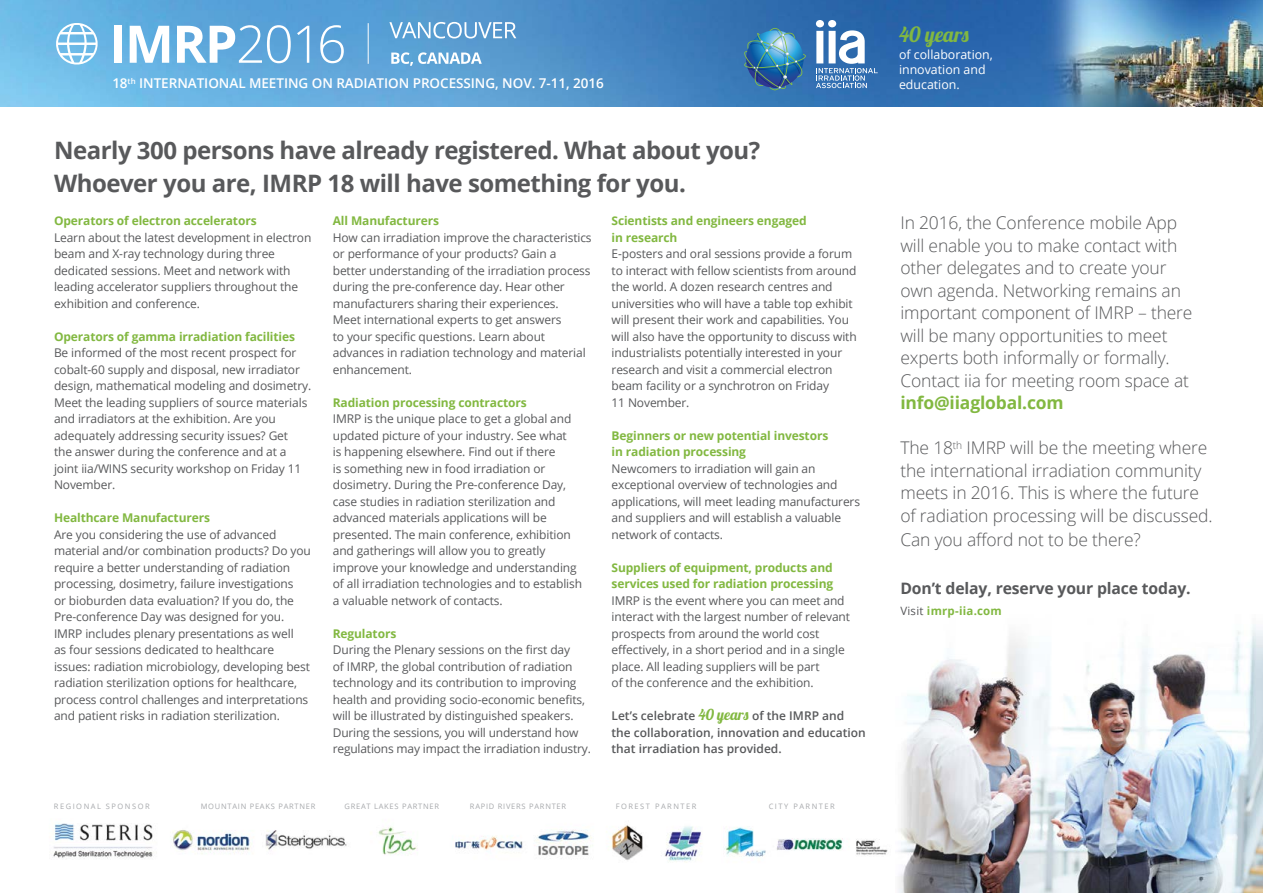
<style>
.page{position:relative;width:1263px;height:893px;background:#fff}
.page>*{position:absolute;margin:0;border:0;box-sizing:border-box;transform-origin:0 0}
.t1{font:700 24px/33px "Open Sans";letter-spacing:-.02em;color:#58595b}
.t2{font:20.85px "Lobster";color:#82b841}
.t3{font:300 17.4px/22.5px "Open Sans";letter-spacing:-.01em;color:#58595b}
.t4{font:700 17.4px "Open Sans";letter-spacing:-.01em;color:#82b841}
.t5{font:700 15.75px "Open Sans";letter-spacing:-.01em;color:#58595b}
.t6{font:600 13.5px "Open Sans";letter-spacing:-.005em;color:#fff}
.t7{font:12.3px/14.9px "Open Sans";color:#fff}
.t8{font:12px/16.5px "Open Sans";letter-spacing:-.01em;color:#58595b}
.t9{font:700 12px/16.5px "Open Sans";letter-spacing:-.01em;color:#82b841}
.t10{font:600 12px/16.5px "Open Sans";color:#58595b}
.t11{font:700 11.55px "Open Sans";letter-spacing:.02em;color:#82b841}
.t12{font:7.5px "Open Sans";letter-spacing:.2em;color:#a7a9ac}
.s1{font-family:"Lobster";font-weight:400;font-size:15px;color:#82b841}
.s2{font-weight:400;color:#58595b}
</style>
<div class="page">
<img style="left:898px;top:624px;width:365px;height:269px">
<img style="left:0;top:0;width:1263px;height:107px">
<div style="left:114px;top:26px;width:8px;height:37px;background:#fff"></div>
<svg style="left:130px;top:26px;width:39px;height:37px"></svg>
<svg style="left:177px;top:25px;width:114px;height:38px"></svg>
<svg style="left:297px;top:26px;width:12px;height:37px"></svg>
<svg style="left:320px;top:25px;width:24px;height:38px"></svg>
<svg style="left:54px;top:21px;width:46px;height:46px"></svg>
<svg style="left:389px;top:22px;width:127px;height:16px"></svg>
<svg style="left:391px;top:52px;width:91px;height:14px"></svg>
<hr style="left:368px;top:23px;width:1px;height:41px;background:#fff">
<img style="left:625px;top:816px;width:276px;height:57px">
<img style="left:53px;top:823px;width:100px;height:36px">
<img style="left:378px;top:826px;width:39px;height:29px">
<img style="left:455px;top:826px;width:170px;height:33px">
<img style="left:172px;top:830px;width:175px;height:24px">
<svg style="left:816px;top:20px;width:62px;height:68px"></svg>
<img style="left:743px;top:28px;width:63px;height:62px">
<p class="t6" style="left:112px;top:74px;width:493px">18<sup>th</sup> Internati onal Meeti ng on Radiati on Processi ng, N ov. 7-11, 2016</p>
<h1 class="t1" style="left:54px;top:133px;width:708px">Nearly 300 persons have already registered. What about you?<br>Whoever you are, IMRP 18 will have something for you.</h1>
<p class="t9" style="left:54px;top:212px;width:204px">Operators of electron accelerators</p>
<p class="t8" style="left:54px;top:229px;width:259px">Learn about the latest development in electron beam and X-ray technology during three dedicated sessions. Meet and network with leading accelerator suppliers throughout the exhibition and conference.</p>
<p class="t9" style="left:54px;top:328px;width:243px">Operators of gamma irradiation facilities</p>
<p class="t8" style="left:54px;top:344px;width:259px">Be informed of the most recent prospect for cobalt-60 supply and disposal, new irradiator design, mathematical modeling and dosimetry.<br>Meet the leading suppliers of source materials and irradiators at the exhibition. Are you adequately addressing security issues? Get<br>the answer during the conference and at a joint iia/WINS security workshop on Friday 11<br>November.</p>
<p class="t9" style="left:54px;top:509px;width:158px">Healthcare Manufacturers</p>
<p class="t8" style="left:54px;top:526px;width:258px">Are you considering the use of advanced material and/or combination products? Do you require a better understanding of radiation processing, dosimetry, failure investigations<br>or bioburden data evaluation? If you do, the Pre-conference Day was designed for you.<br>IMRP includes plenary presentations as well<br>as four sessions dedicated to healthcare issues: radiation microbiology, developing best radiation sterilization options for healthcare, process control challenges and interpretations and patient risks in radiation sterilization.</p>
<p class="t9" style="left:333px;top:212px;width:108px">All Manufacturers</p>
<p class="t8" style="left:333px;top:229px;width:260px">How can irradiation improve the characteristics or performance of your products? Gain a better understanding of the irradiation process during the pre-conference day. Hear other manufacturers sharing their experiences.<br>Meet international experts to get answers<br>to your specific questions. Learn about advances in radiation technology and material enhancement.</p>
<p class="t9" style="left:333px;top:394px;width:195px">Radiation processing contractors</p>
<p class="t8" style="left:333px;top:410px;width:251px">IMRP is the unique place to get a global and updated picture of your industry. See what<br>is happening elsewhere. Find out if there<br>is something new in food irradiation or dosimetry. During the Pre-conference Day, case studies in radiation sterilization and advanced materials applications will be presented. The main conference, exhibition and gatherings will allow you to greatly improve your knowledge and understanding of all irradiation technologies and to establish a valuable network of contacts.</p>
<p class="t9" style="left:333px;top:625px;width:65px">Regulators</p>
<p class="t8" style="left:333px;top:641px;width:260px">During the Plenary sessions on the first day<br>of IMRP, the global contribution of radiation technology and its contribution to improving health and providing socio-economic benefits, will be illustrated by distinguished speakers.<br>During the sessions, you will understand how regulations may impact the irradiation industry.</p>
<p class="t9" style="left:611px;top:212px;width:197px">Scientists and engineers engaged in research</p>
<p class="t8" style="left:611px;top:245px;width:247px">E-posters and oral sessions provide a forum to interact with fellow scientists from around the world. A dozen research centres and universities who will have a table top exhibit will present their work and capabilities. You will also have the opportunity to discuss with industrialists potentially interested in your research and visit a commercial electron beam facility or a synchrotron on Friday<br>11 November.</p>
<p class="t9" style="left:611px;top:427px;width:218px">Beginners or new potential investors in radiation processing</p>
<p class="t8" style="left:611px;top:460px;width:250px">Newcomers to irradiation will gain an exceptional overview of technologies and applications, will meet leading manufacturers and suppliers and will establish a valuable network of contacts.</p>
<p class="t9" style="left:611px;top:559px;width:223px">Suppliers of equipment, products and services used for radiation processing</p>
<p class="t8" style="left:611px;top:592px;width:240px">IMRP is the event where you can meet and interact with the largest number of relevant prospects from around the world cost effectively, in a short period and in a single place. All leading suppliers will be part<br>of the conference and the exhibition.</p>
<p class="t10" style="left:611px;top:707px;width:256px">Let’s celebrate <span class="s1">40 years</span> of the IMRP and the collaboration, innovation and education that irradiation has provided.</p>
<p class="t12" style="left:54px;top:801px;width:12px">Regi</p>
<p class="t12" style="left:76px;top:801px;width:14px">onal</p>
<p class="t12" style="left:106px;top:801px;width:44px">Sp ons or</p>
<p class="t12" style="left:201px;top:801px;width:27px">Mountain</p>
<p class="t12" style="left:250px;top:801px;width:41px">Peaks Partner</p>
<p class="t12" style="left:344px;top:801px;width:12px">Great</p>
<p class="t12" style="left:374px;top:801px;width:40px">Lakes Partner</p>
<p class="t12" style="left:470px;top:801px;width:12px">Rapid</p>
<p class="t12" style="left:498px;top:801px;width:11px">Rivers</p>
<p class="t12" style="left:529px;top:801px;width:12px">Parnter</p>
<p class="t12" style="left:616px;top:801px;width:19px">Forest</p>
<p class="t12" style="left:655px;top:801px;width:13px">Parnter</p>
<p class="t12" style="left:769px;top:801px;width:68px">City Parnter</p>
<h2 class="t2" style="left:899px;top:21px;width:71px">40 years</h2>
<p class="t7" style="left:899px;top:47px;width:95px">of collaboration, innovation and education.</p>
<p class="t3" style="left:900px;top:211px;width:294px">In 2016, the Conference mobile App will enable you to make contact with other delegates and to create your own agenda. Networking remains an important component of IMRP – there will be many opportunities to meet experts both informally or formally.<br>Contact iia for meeting room space at</p>
<h3 class="t4" style="left:900px;top:391px;width:165px">info@iiaglobal.com</h3>
<h3 class="t3" style="left:900px;top:436px;width:314px;line-height:23px">The 18<sup>th</sup> IMRP will be the meeting where the international irradiation community meets in 2016. This is where the future of radiation processing will be discussed.<br>Can you afford not to be there?</h3>
<h3 class="t5" style="left:900px;top:577px;width:292px">Don’t delay, reserve your place today.</h3>
<p class="t11" style="left:900px;top:603px;width:103px"><span class="s2">Visit</span> imrp-iia.com</p>
</div>
